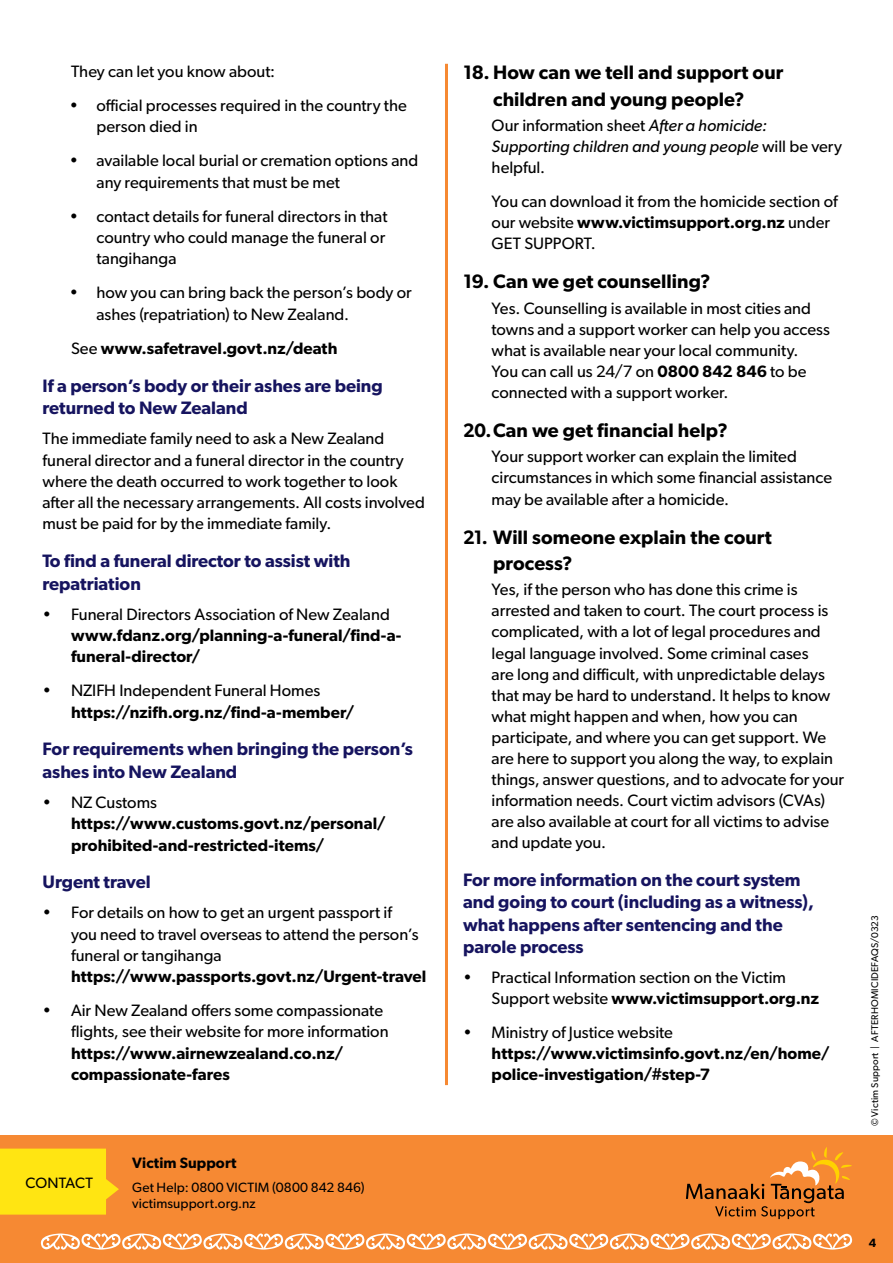
<style>
.page{position:relative;width:893px;height:1263px;background:#fff}
.page>*{position:absolute;margin:0;border:0;box-sizing:border-box;transform-origin:0 0}
.t1{font:600 19.5px/26.2px "Gibson";letter-spacing:.005em;color:#000;text-align:center}
.t2{font:600 19.5px/26.2px "Gibson";letter-spacing:.005em;color:#000;scale:.95 1}
.t3{font:600 18px/22.8px "Gibson";color:#16145f}
.t4{font:16.5px/21px "Gibson";color:#000}
.t5{font:600 16.5px/21.3px "Gibson";letter-spacing:.005em;color:#000}
.t6{font:italic 16.5px/21px "Gibson";color:#000}
.t7{font:600 15px "Gibson";letter-spacing:.01em;color:#000}
.t8{font:15px "Gibson";letter-spacing:.01em;color:#000}
.t9{font:13.5px/16.5px "Gibson";letter-spacing:.01em;color:#000}
.t10{font:600 12px "Gibson";color:#000}
.t11{font:9.75px "Gibson";letter-spacing:.02em;color:#000}
.s1{font-weight:400}
.s2{font-style:normal}
.s3{font-weight:600}
</style>
<div class="page">
<hr style="left:445px;top:64px;width:3px;height:1021px;background:#f68933">
<div style="left:0;top:1135px;width:893px;height:128px;background:#f68933"></div>
<svg style="left:40px;top:1233px;width:813px;height:16px"></svg>
<svg style="left:0;top:1148px;width:119px;height:66px;background:#fedb15"></svg>
<svg style="left:686px;top:1147px;width:166px;height:72px"></svg>
<p class="t4" style="left:71px;top:61px;width:206px">They can let you know about:</p>
<p class="t4" style="left:97px;top:94px;width:312px;text-indent:-27px">• official processes required in the country the person died in</p>
<p class="t4" style="left:97px;top:150px;width:323px;text-indent:-27px">• available local burial or cremation options and any requirements that must be met</p>
<p class="t4" style="left:97px;top:205px;width:292px;text-indent:-27px">• contact details for funeral directors in that country who could manage the funeral or tangihanga</p>
<p class="t4" style="left:97px;top:282px;width:317px;text-indent:-27px">• how you can bring back the person’s body or ashes (repatriation) to New Zealand.</p>
<p class="t5" style="left:71px;top:337px;width:268px"><span class="s1">See</span> www.safetravel.govt.nz/death</p>
<p class="t3" style="left:43px;top:373px;width:342px">If a person’s body or their ashes are being returned to New Zealand</p>
<p class="t4" style="left:43px;top:428px;width:384px">The immediate family need to ask a New Zealand funeral director and a funeral director in the country where the death occurred to work together to look after all the necessary arrangements. All costs involved must be paid for by the immediate family.</p>
<p class="t3" style="left:43px;top:549px;width:309px">To find a funeral director to assist with repatriation</p>
<p class="t4" style="left:43px;top:603px;width:349px">• Funeral Directors Association of New Zealand</p>
<p class="t5" style="left:71px;top:624px;width:332px">www.fdanz.org/planning-a-funeral/find-a&shy;funeral-director/</p>
<p class="t4" style="left:43px;top:680px;width:279px">• NZIFH Independent Funeral Homes</p>
<p class="t5" style="left:71px;top:701px;width:285px">https://nzifh.org.nz/find-a-member/</p>
<p class="t3" style="left:43px;top:737px;width:372px">For requirements when bringing the person’s ashes into New Zealand</p>
<p class="t4" style="left:43px;top:792px;width:116px">• NZ Customs</p>
<p class="t5" style="left:71px;top:813px;width:316px">https://www.customs.govt.nz/personal/ prohibited-and-restricted-items/</p>
<p class="t3" style="left:43px;top:870px;width:110px">Urgent travel</p>
<p class="t4" style="left:71px;top:901px;width:349px;text-indent:-28px">• For details on how to get an urgent passport if you need to travel overseas to attend the person’s funeral or tangihanga</p>
<p class="t5" style="left:71px;top:965px;width:357px">https://www.passports.govt.nz/Urgent-travel</p>
<p class="t4" style="left:71px;top:999px;width:319px;text-indent:-28px">• Air New Zealand offers some compassionate flights, see their website for more information</p>
<p class="t5" style="left:71px;top:1042px;width:274px">https://www.airnewzealand.co.nz/ compassionate-fares</p>
<p class="t8" style="left:25px;top:1173px;width:69px">CONTACT</p>
<p class="t7" style="left:132px;top:1154px;width:106px">Victim Support</p>
<p class="t9" style="left:132px;top:1178px;width:234px">Get Help: 0800 VICTIM (0800 842 846) victimsupport.org.nz</p>
<p class="t1" style="left:463px;top:59px;width:322px">18. How can we tell and support our children and young people?</p>
<p class="t6" style="left:492px;top:115px;width:352px"><span class="s2">Our information sheet</span> After a homicide:<br>Supporting children and young people <span class="s2">will be very helpful.</span></p>
<p class="t4" style="left:492px;top:191px;width:347px">You can download it from the homicide section of our website <span class="s3">www.victimsupport.org.nz</span> under<br>GET SUPPORT.</p>
<p class="t1" style="left:463px;top:268px;width:249px">19. Can we get counselling?</p>
<p class="t4" style="left:492px;top:297px;width:340px">Yes. Counselling is available in most cities and towns and a support worker can help you access what is available near your local community.<br>You can call us 24/7 on <span class="s3">0800 842 846</span> to be connected with a support worker.</p>
<p class="t2" style="left:463px;top:417px;width:280px">20.Can we get financial help?</p>
<p class="t4" style="left:492px;top:446px;width:342px">Your support worker can explain the limited circumstances in which some financial assistance may be available after a homicide.</p>
<p class="t2" style="left:493px;top:523px;width:295px;text-indent:-30px">21. Will someone explain the court process?</p>
<p class="t4" style="left:492px;top:579px;width:354px">Yes, if the person who has done this crime is arrested and taken to court. The court process is complicated, with a lot of legal procedures and legal language involved. Some criminal cases<br>are long and difficult, with unpredictable delays that may be hard to understand. It helps to know what might happen and when, how you can participate, and where you can get support. We are here to support you along the way, to explain things, answer questions, and to advocate for your information needs. Court victim advisors (CVAs) are also available at court for all victims to advise and update you.</p>
<p class="t3" style="left:463px;top:868px;width:352px">For more information on the court system and going to court (including as a witness), what happens after sentencing and the parole process</p>
<p class="t4" style="left:492px;top:966px;width:329px;text-indent:-28px">• Practical Information section on the Victim<br>Support website <span class="s3">www.victimsupport.org.nz</span></p>
<p class="t4" style="left:463px;top:1021px;width:211px">• Ministry of Justice website</p>
<p class="t5" style="left:492px;top:1042px;width:340px">https://www.victimsinfo.govt.nz/en/home/ police-investigation/#step-7</p>
<p class="t11" style="left:869px;top:1126px;width:213px;rotate:-90deg">© Victim Support | AFTERHOMICIDEFAQS/0323</p>
<p class="t10" style="left:869px;top:1235px;width:9px">4</p>
</div>
